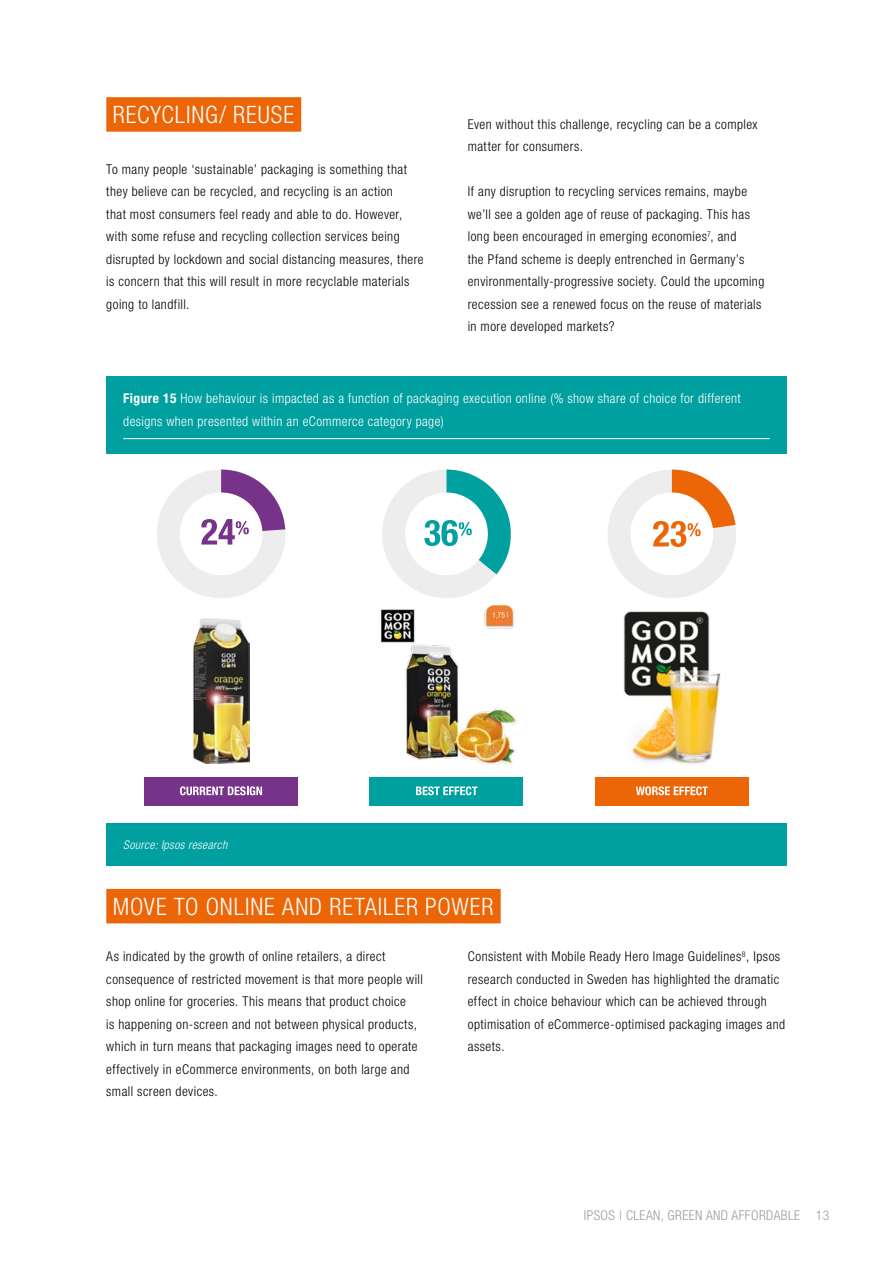
<style>
.page{position:relative;width:893px;height:1263px;background:#fff}
.page>*{position:absolute;margin:0;border:0;box-sizing:border-box;transform-origin:0 0}
.t1{font:300 condensed 24px "Helvetica Neue LT Std";letter-spacing:.04em;color:#fff}
.t2{font:300 condensed 13.5px/22.5px "Helvetica Neue LT Std";letter-spacing:.035em;color:#000}
.t3{font:300 condensed 13.5px/22.5px "Helvetica Neue LT Std";letter-spacing:.03em;color:#fff}
.t4{font:300 condensed 13.5px "Helvetica Neue LT Std";letter-spacing:.03em;color:#9d9d9c}
.t5{font:italic 300 condensed 12px "Helvetica Neue LT Std";letter-spacing:.03em;color:#fff}
.s1{font-weight:700}
</style>
<div class="page">
<div style="left:106px;top:97px;width:195px;height:35px;background:#ec6608"></div>
<div style="left:106px;top:889px;width:395px;height:34px;background:#ec6608"></div>
<img style="left:193px;top:619px;width:56px;height:145px">
<img style="left:381px;top:606px;width:136px;height:159px">
<img style="left:623px;top:611px;width:98px;height:154px">
<svg style="left:157px;top:469px;width:129px;height:129px"></svg>
<svg style="left:382px;top:469px;width:129px;height:137px"></svg>
<svg style="left:608px;top:469px;width:128px;height:129px"></svg>
<div style="left:144px;top:777px;width:154px;height:28px;background:#77328a"></div>
<div style="left:370px;top:777px;width:153px;height:28px;background:#009fa0"></div>
<div style="left:595px;top:777px;width:153px;height:28px;background:#ec6608"></div>
<svg style="left:180px;top:786px;width:82px;height:9px"></svg>
<svg style="left:416px;top:786px;width:61px;height:9px"></svg>
<svg style="left:636px;top:786px;width:72px;height:9px"></svg>
<div style="left:106px;top:376px;width:681px;height:78px;background:#009fa0"></div>
<hr style="left:123px;top:438px;width:647px;height:1px;background:#fff">
<div style="left:106px;top:823px;width:681px;height:43px;background:#009fa0"></div>
<h1 class="t1" style="left:113px;top:101px;width:183px">RECYCLING/ REUSE</h1>
<p class="t2" style="left:106px;top:158px;width:319px">To many people ‘sustainable’ packaging is something that they believe can be recycled, and recycling is an action<br>that most consumers feel ready and able to do. However, with some refuse and recycling collection services being disrupted by lockdown and social distancing measures, there is concern that this will result in more recyclable materials going to landfill.</p>
<p class="t2" style="left:468px;top:113px;width:291px">Even without this challenge, recycling can be a complex matter for consumers.</p>
<p class="t2" style="left:468px;top:180px;width:298px">If any disruption to recycling services remains, maybe we’ll see a golden age of reuse of packaging. This has long been encouraged in emerging economies<sup>7</sup>, and<br>the Pfand scheme is deeply entrenched in Germany’s environmentally-progressive society. Could the upcoming recession see a renewed focus on the reuse of materials in more developed markets?</p>
<p class="t3" style="left:123px;top:387px;width:619px"><span class="s1">Figure 15</span> How behaviour is impacted as a function of packaging execution online (% show share of choice for different designs when presented within an eCommerce category page)</p>
<p class="t5" style="left:123px;top:838px;width:106px">Source: Ipsos research</p>
<h1 class="t1" style="left:113px;top:893px;width:382px">MOVE TO ONLINE AND RETAILER POWER</h1>
<p class="t2" style="left:106px;top:945px;width:318px">As indicated by the growth of online retailers, a direct consequence of restricted movement is that more people will shop online for groceries. This means that product choice<br>is happening on-screen and not between physical products, which in turn means that packaging images need to operate effectively in eCommerce environments, on both large and small screen devices.</p>
<p class="t2" style="left:468px;top:945px;width:319px">Consistent with Mobile Ready Hero Image Guidelines<sup>8</sup>, Ipsos research conducted in Sweden has highlighted the dramatic effect in choice behaviour which can be achieved through optimisation of eCommerce-optimised packaging images and assets.</p>
<p class="t4" style="left:584px;top:1208px;width:247px">IPSOS | CLEAN, GREEN AND AFFORDABLE 13</p>
</div>
